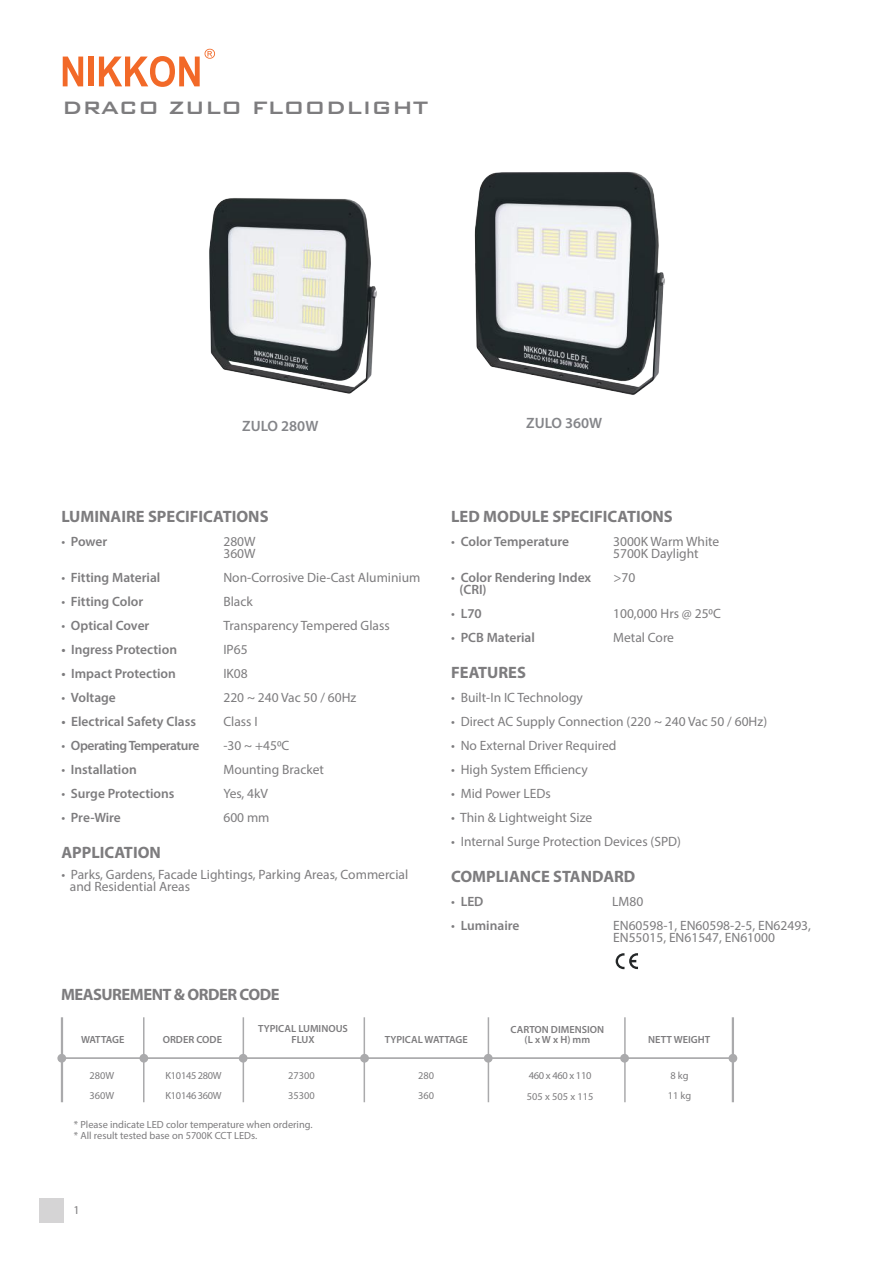
<style>
.page{position:relative;width:893px;height:1263px;background:#fff}
.page>*{position:absolute;margin:0;border:0;box-sizing:border-box;transform-origin:0 0}
.t1{font:500 24px "Bank Gothic BT";color:#7d7c7e}
.t2{font:700 16.5px "Myriad Pro";color:#7d7c7e}
.t3{font:700 16.5px "Myriad Pro";letter-spacing:-.03em;color:#7d7c7e}
.t4{font:600 15px "Myriad Pro";color:#848589}
.t5{font:13.5px/12px "Myriad Pro";color:#7d7c7e}
.t6{font:600 13.5px "Myriad Pro";color:#7d7c7e}
.t7{font:600 13.5px "Myriad Pro";letter-spacing:-.03em;color:#7d7c7e}
.t8{font:12px "Myriad Pro";color:#7d7c7e}
.t9{font:10.5px "Myriad Pro";letter-spacing:-.03em;color:#7d7c7e}
.t10{font:10.35px/20.4px "Myriad Pro";color:#7d7c7e}
.t11{font:600 10.35px/10.2px "Myriad Pro";color:#7d7c7e;text-align:center}
.t12{font:10.35px/20.4px "Myriad Pro";letter-spacing:-.03em;color:#7d7c7e}
.t13{font:600 10.35px "Myriad Pro";letter-spacing:-.04em;color:#7d7c7e}
.s1{font-weight:400}
</style>
<div class="page">
<div style="left:40px;top:1198px;width:24px;height:25px;background:#d5d4d5"></div>
<svg style="left:63px;top:57px;width:20px;height:29px"></svg>
<div style="left:89px;top:57px;width:5px;height:29px;background:#f26928"></div>
<svg style="left:99px;top:49px;width:116px;height:38px"></svg>
<hr style="left:732px;top:1017px;width:2px;height:85px;background:#aaaaac">
<hr style="left:624px;top:1017px;width:2px;height:85px;background:#aaaaac">
<div style="left:620px;top:1054px;width:9px;height:8px;background:#aaaaac;border-radius:50%"></div>
<hr style="left:488px;top:1017px;width:1px;height:85px;background:#aaaaac">
<hr style="left:243px;top:1017px;width:1px;height:85px;background:#aaaaac">
<hr style="left:364px;top:1017px;width:1px;height:85px;background:#aaaaac">
<div style="left:484px;top:1054px;width:9px;height:8px;background:#aaaaac;border-radius:50%"></div>
<div style="left:239px;top:1054px;width:9px;height:8px;background:#aaaaac;border-radius:50%"></div>
<div style="left:360px;top:1054px;width:9px;height:8px;background:#aaaaac;border-radius:50%"></div>
<div style="left:728px;top:1054px;width:9px;height:8px;background:#aaaaac;border-radius:50%"></div>
<svg style="left:66px;top:1057px;width:663px;height:2px"></svg>
<hr style="left:143px;top:1017px;width:2px;height:85px;background:#aaaaac">
<hr style="left:61px;top:1017px;width:2px;height:85px;background:#aaaaac">
<div style="left:57px;top:1054px;width:9px;height:8px;background:#aaaaac;border-radius:50%"></div>
<div style="left:139px;top:1054px;width:9px;height:8px;background:#aaaaac;border-radius:50%"></div>
<svg style="left:616px;top:953px;width:22px;height:16px"></svg>
<img style="left:209px;top:198px;width:168px;height:196px">
<img style="left:474px;top:172px;width:191px;height:223px">
<h1 class="t1" style="left:62px;top:94px;width:368px">DRACO ZULO FLOODLIGHT</h1>
<p class="t4" style="left:242px;top:416px;width:78px">ZULO 280W</p>
<p class="t4" style="left:526px;top:413px;width:78px">ZULO 360W</p>
<p class="t2" style="left:61px;top:505px;width:209px">LUMINAIRE SPECIFICATIONS</p>
<p class="t6" style="left:61px;top:532px;width:47px"><span class="s1">•</span> Power</p>
<p class="t5" style="left:223px;top:535px;width:34px">280W<br>360W</p>
<p class="t6" style="left:61px;top:568px;width:100px"><span class="s1">•</span> Fitting Material</p>
<p class="t5" style="left:223px;top:571px;width:199px">Non-Corrosive Die-Cast Aluminium</p>
<p class="t6" style="left:61px;top:592px;width:83px"><span class="s1">•</span> Fitting Color</p>
<p class="t5" style="left:223px;top:595px;width:31px">Black</p>
<p class="t6" style="left:61px;top:616px;width:90px"><span class="s1">•</span> Optical Cover</p>
<p class="t5" style="left:223px;top:619px;width:168px">Transparency Tempered Glass</p>
<p class="t6" style="left:61px;top:640px;width:117px">• Ingress Protection</p>
<p class="t5" style="left:223px;top:643px;width:26px">IP65</p>
<p class="t6" style="left:61px;top:664px;width:116px">• Impact Protection</p>
<p class="t5" style="left:223px;top:667px;width:26px">IK08</p>
<p class="t6" style="left:61px;top:688px;width:56px"><span class="s1">•</span> Voltage</p>
<p class="t5" style="left:223px;top:691px;width:134px">220 ~ 240 Vac 50 / 60Hz</p>
<p class="t6" style="left:61px;top:712px;width:136px">• Electrical Safety Class</p>
<p class="t5" style="left:223px;top:715px;width:36px">Class I</p>
<p class="t7" style="left:61px;top:736px;width:140px"><span class="s1">•</span> Operating Temperature</p>
<p class="t5" style="left:223px;top:739px;width:68px">-30 ~ +450C</p>
<p class="t6" style="left:61px;top:760px;width:77px"><span class="s1">•</span> Installation</p>
<p class="t5" style="left:223px;top:763px;width:102px">Mounting Bracket</p>
<p class="t6" style="left:61px;top:784px;width:115px"><span class="s1">•</span> Surge Protections</p>
<p class="t5" style="left:223px;top:787px;width:46px">Yes, 4kV</p>
<p class="t6" style="left:61px;top:808px;width:61px"><span class="s1">•</span> Pre-Wire</p>
<p class="t5" style="left:223px;top:811px;width:48px">600 mm</p>
<p class="t2" style="left:61px;top:841px;width:101px">APPLICATION</p>
<p class="t5" style="left:70px;top:868px;width:340px;text-indent:-9px">• Parks, Gardens, Facade Lightings, Parking Areas, Commercial and Residential Areas</p>
<p class="t3" style="left:61px;top:983px;width:220px">MEASUREMENT &amp; ORDER CODE</p>
<p class="t2" style="left:451px;top:505px;width:223px">LED MODULE SPECIFICATIONS</p>
<p class="t6" style="left:451px;top:532px;width:119px"><span class="s1">•</span> Color Temperature</p>
<p class="t5" style="left:613px;top:535px;width:108px">3000K Warm White<br>5700K Daylight</p>
<p class="t6" style="left:451px;top:568px;width:142px"><span class="s1">•</span> Color Rendering Index</p>
<p class="t5" style="left:614px;top:571px;width:23px">&gt;70</p>
<p class="t6" style="left:460px;top:580px;width:29px">(CRI)</p>
<p class="t6" style="left:451px;top:604px;width:32px"><span class="s1">•</span> L70</p>
<p class="t5" style="left:613px;top:607px;width:109px">100,000 Hrs @ 250C</p>
<p class="t6" style="left:451px;top:628px;width:85px"><span class="s1">•</span> PCB Material</p>
<p class="t5" style="left:613px;top:631px;width:62px">Metal Core</p>
<p class="t2" style="left:451px;top:661px;width:76px">FEATURES</p>
<p class="t5" style="left:451px;top:691px;width:133px">• Built-In IC Technology</p>
<p class="t5" style="left:451px;top:715px;width:318px">• Direct AC Supply Connection (220 ~ 240 Vac 50 / 60Hz)</p>
<p class="t5" style="left:451px;top:739px;width:167px">• No External Driver Required</p>
<p class="t5" style="left:451px;top:763px;width:138px">• High System Efficiency</p>
<p class="t5" style="left:451px;top:787px;width:101px">• Mid Power LEDs</p>
<p class="t5" style="left:451px;top:811px;width:143px">• Thin &amp; Lightweight Size</p>
<p class="t5" style="left:451px;top:835px;width:231px">• Internal Surge Protection Devices (SPD)</p>
<p class="t2" style="left:451px;top:865px;width:186px">COMPLIANCE STANDARD</p>
<p class="t6" style="left:451px;top:892px;width:34px"><span class="s1">•</span> LED</p>
<p class="t5" style="left:612px;top:895px;width:33px">LM80</p>
<p class="t6" style="left:451px;top:916px;width:70px"><span class="s1">•</span> Luminaire</p>
<p class="t5" style="left:613px;top:919px;width:199px">EN60598-1, EN60598-2-5, EN62493,<br>EN55015, EN61547, EN61000</p>
<p class="t13" style="left:81px;top:1033px;width:45px">WATTAGE</p>
<p class="t11" style="left:163px;top:1034px;width:61px">ORDER CODE</p>
<p class="t11" style="left:258px;top:1023px;width:91px">TYPICAL LUMINOUS<br>FLUX</p>
<p class="t11" style="left:385px;top:1034px;width:84px">TYPICAL WATTAGE</p>
<p class="t11" style="left:511px;top:1024px;width:95px">CARTON DIMENSION (L x W x H) mm</p>
<p class="t11" style="left:648px;top:1034px;width:63px">NETT WEIGHT</p>
<p class="t10" style="left:90px;top:1065px;width:26px">280W<br>360W</p>
<p class="t12" style="left:166px;top:1065px;width:58px">K10145 280W<br>K10146 360W</p>
<p class="t10" style="left:288px;top:1065px;width:28px">27300<br>35300</p>
<p class="t10" style="left:418px;top:1065px;width:17px">280<br>360</p>
<p class="t9" style="left:529px;top:1069px;width:64px">460 x 460 x 110</p>
<p class="t10" style="left:527px;top:1086px;width:68px">505 x 505 x 115</p>
<p class="t10" style="left:668px;top:1065px;width:25px">8 kg<br>11 kg</p>
<p class="t10" style="left:74px;top:1118px;width:240px;line-height:11.6px">* Please indicate LED color temperature when ordering. * All result tested base on 5700K CCT LEDs.</p>
<p class="t8" style="left:73px;top:1202px;width:8px">1</p>
</div>
